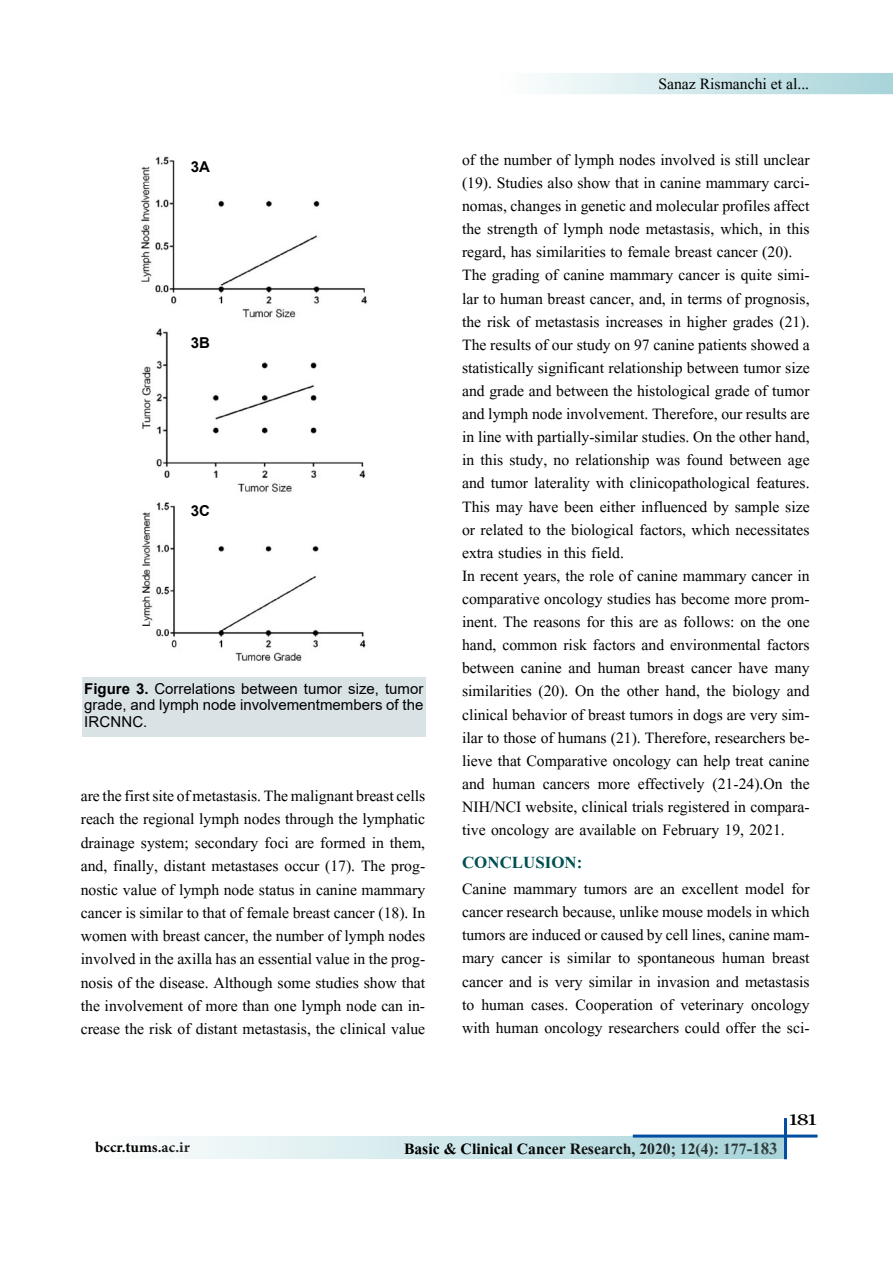
<style>
.page{position:relative;width:893px;height:1263px;background:#fff}
.page>*{position:absolute;margin:0;border:0;box-sizing:border-box;transform-origin:0 0}
.t1{font:24px "Adobe Arabic";color:#000;scale:1.5 1}
.t2{font:700 21px "Adobe Arabic";color:#000}
.t3{font:700 21px "Aparajita";color:#004f51}
.t4{font:19.5px/23.1px "Aparajita";color:#000;text-align:justify}
.t5{font:700 19.5px "Aparajita";color:#000}
.t6{font:15px/16.5px "Arial";color:#000;text-align:justify}
.t7{font:700 15px "Arial";color:#000}
.s1{font-weight:700}
.s2{font-size:21px}
</style>
<div class="page">
<div style="left:90px;top:1136px;width:695px;height:22px;background:linear-gradient(to right,#fffffe,#a6d4d9)"></div>
<hr style="left:633px;top:1134px;width:184px;height:3px;background:#034ea2">
<hr style="left:784px;top:1118px;width:3px;height:41px;background:#034ea2">
<svg style="left:544px;top:73px;width:349px;height:22px;background:#cfe7ea"></svg>
<div style="left:82px;top:677px;width:343px;height:59px;background:#d9e3e6"></div>
<img style="left:141px;top:156px;width:226px;height:506px">
<p class="t7" style="left:191px;top:156px;width:21px">3A</p>
<p class="t7" style="left:191px;top:332px;width:21px">3B</p>
<p class="t7" style="left:191px;top:500px;width:21px">3C</p>
<p class="t6" style="left:84px;top:680px;width:341px"><span class="s1">Figure 3.</span> Correlations between tumor size, tumor grade, and lymph node involvementmembers of the IRCNNC.</p>
<p class="t4" style="left:81px;top:786px;width:346px">are the first site of metastasis. The malignant breast cells reach the regional lymph nodes through the lymphatic drainage system; secondary foci are formed in them, and, finally, distant metastases occur (17). The prog&shy;nostic value of lymph node status in canine mammary cancer is similar to that of female breast cancer (18). In women with breast cancer, the number of lymph nodes involved in the axilla has an essential value in the prog&shy;nosis of the disease. Although some studies show that the involvement of more than one lymph node can in&shy;crease the risk of distant metastasis, the clinical value</p>
<p class="t4" style="left:658px;top:74px;width:152px">Sanaz Rismanchi et al...</p>
<p class="t4" style="left:462px;top:150px;width:349px;text-align:left">of the number of lymph nodes involved is still unclear (19). Studies also show that in canine mammary carci&shy;nomas, changes in genetic and molecular profiles affect the strength of lymph node metastasis, which, in this regard, has similarities to female breast cancer (20).<br>The grading of canine mammary cancer is quite simi&shy;lar to human breast cancer, and, in terms of prognosis, the risk of metastasis increases in higher grades (21).<br>The results of our study on 97 canine patients showed a statistically significant relationship between tumor size and grade and between the histological grade of tumor and lymph node involvement. Therefore, our results are in line with partially-similar studies. On the other hand, in this study, no relationship was found between age and tumor laterality with clinicopathological features.<br>This may have been either influenced by sample size or related to the biological factors, which necessitates extra studies in this field.<br>In recent years, the role of canine mammary cancer in comparative oncology studies has become more prom&shy;inent. The reasons for this are as follows: on the one hand, common risk factors and environmental factors between canine and human breast cancer have many similarities (20). On the other hand, the biology and clinical behavior of breast tumors in dogs are very sim&shy;ilar to those of humans (21). Therefore, researchers be&shy;lieve that Comparative oncology can help treat canine and human cancers more effectively (21-24).On the NIH/NCI website, clinical trials registered in compara&shy;tive oncology are available on February 19, 2021.</p>
<p class="t3" style="left:462px;top:853px;width:122px">CONCLUSION:</p>
<p class="t4" style="left:462px;top:879px;width:349px">Canine mammary tumors are an excellent model for cancer research because, unlike mouse models in which tumors are induced or caused by cell lines, canine mam&shy;mary cancer is similar to spontaneous human breast cancer and is very similar in invasion and metastasis to human cases. Cooperation of veterinary oncology with human oncology researchers could offer the sci-</p>
<p class="t1" style="left:787px;top:1103px;width:23px">181</p>
<p class="t2" style="left:95px;top:1132px;width:96px">bccr.tums.ac.ir</p>
<p class="t5" style="left:404px;top:1140px;width:375px">Basic &amp; Clinical Cancer Research, 2020; 12(4): 177<span class="s2">-183</span></p>
</div>
